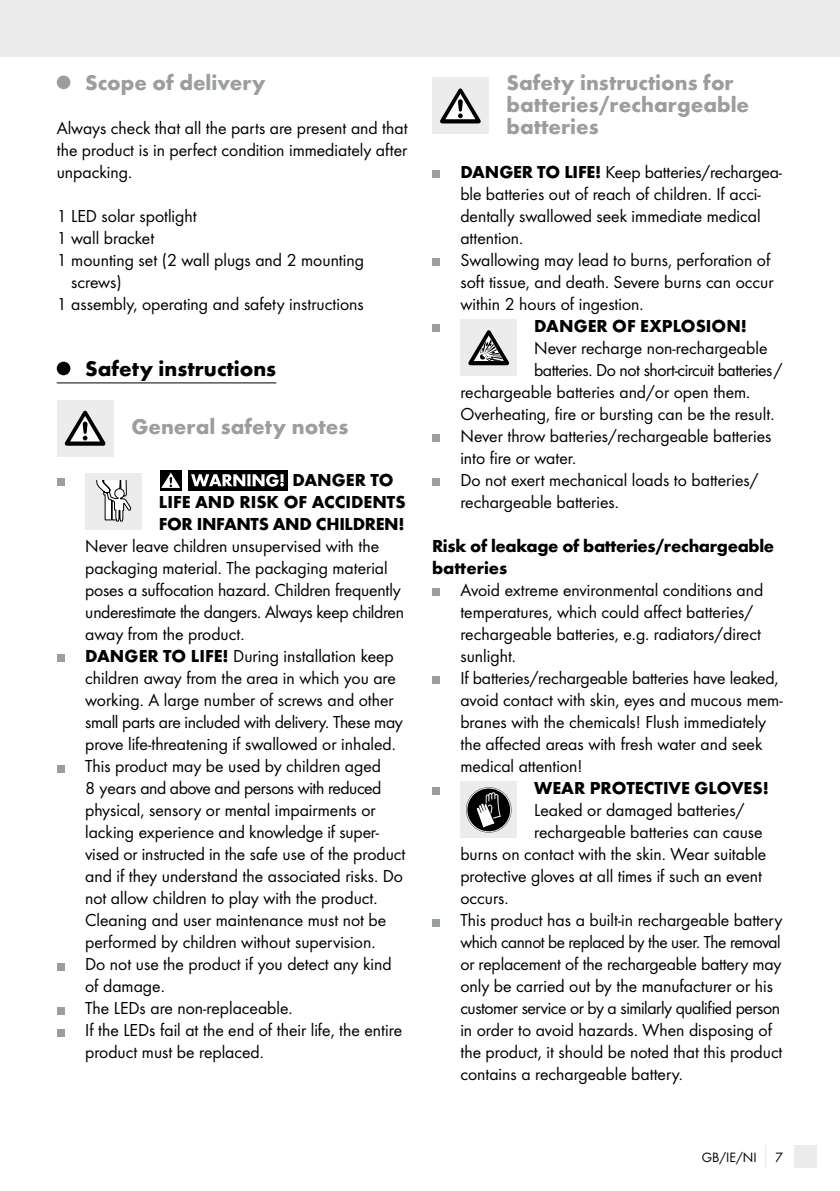
<style>
.page{position:relative;width:840px;height:1191px;background:#fff}
.page>*{position:absolute;margin:0;border:0;box-sizing:border-box;transform-origin:0 0}
.t1{font:700 22px/22px "Futura";color:#9c9d9d}
.t2{font:700 22px "Futura";color:#000}
.t3{font:18px/22px "Futura Boo";color:#000}
.t4{font:700 18px/22px "Futura";letter-spacing:-.005em;color:#000}
.t5{font:18px "Futura Boo";letter-spacing:-.025em;color:#000}
.t6{font:14px "Futura Boo";color:#000}
.s1{font-family:"Futura";font-weight:700}
</style>
<div class="page">
<div style="left:0;top:0;width:839px;height:57px;background:#ececec"></div>
<div style="left:794px;top:1145px;width:22px;height:23px;background:#ececec"></div>
<hr style="left:57px;top:382px;width:219px;height:1px;background:#000">
<div style="left:57px;top:76px;width:13px;height:13px;background:#9c9d9d;border-radius:50%"></div>
<div style="left:57px;top:362px;width:13px;height:13px;background:#000;border-radius:50%"></div>
<div style="left:57px;top:400px;width:56px;height:56px;background:#ececec"></div>
<svg style="left:65px;top:411px;width:40px;height:35px"></svg>
<div style="left:57px;top:478px;width:7px;height:8px;background:#9c9d9d"></div>
<div style="left:85px;top:473px;width:57px;height:56px;background:#ececec"></div>
<svg style="left:96px;top:480px;width:35px;height:42px"></svg>
<div style="left:188px;top:470px;width:100px;height:20px;background:#000"></div>
<div style="left:160px;top:470px;width:21px;height:20px;background:#000"></div>
<svg style="left:161px;top:472px;width:19px;height:16px"></svg>
<svg style="left:191px;top:474px;width:93px;height:12px"></svg>
<div style="left:57px;top:654px;width:7px;height:8px;background:#9c9d9d"></div>
<div style="left:57px;top:764px;width:7px;height:8px;background:#9c9d9d"></div>
<div style="left:57px;top:962px;width:7px;height:8px;background:#9c9d9d"></div>
<div style="left:57px;top:1006px;width:7px;height:8px;background:#9c9d9d"></div>
<div style="left:57px;top:1028px;width:7px;height:8px;background:#9c9d9d"></div>
<div style="left:432px;top:78px;width:56px;height:56px;background:#ececec"></div>
<svg style="left:440px;top:88px;width:40px;height:35px"></svg>
<div style="left:432px;top:170px;width:7px;height:8px;background:#9c9d9d"></div>
<div style="left:432px;top:258px;width:7px;height:8px;background:#9c9d9d"></div>
<div style="left:432px;top:324px;width:7px;height:8px;background:#9c9d9d"></div>
<div style="left:460px;top:319px;width:57px;height:57px;background:#ececec"></div>
<svg style="left:468px;top:330px;width:40px;height:35px"></svg>
<div style="left:432px;top:434px;width:7px;height:8px;background:#9c9d9d"></div>
<div style="left:432px;top:478px;width:7px;height:8px;background:#9c9d9d"></div>
<div style="left:432px;top:588px;width:7px;height:8px;background:#9c9d9d"></div>
<div style="left:432px;top:676px;width:7px;height:8px;background:#9c9d9d"></div>
<div style="left:432px;top:786px;width:7px;height:8px;background:#9c9d9d"></div>
<div style="left:460px;top:781px;width:57px;height:57px;background:#ececec"></div>
<svg style="left:466px;top:787px;width:45px;height:45px"></svg>
<div style="left:432px;top:918px;width:7px;height:8px;background:#9c9d9d"></div>
<p class="t1" style="left:85px;top:71px;width:182px">Scope of delivery</p>
<p class="t3" style="left:57px;top:117px;width:352px;text-align:justify">Always check that all the parts are present and that the product is in perfect condition immediately after unpacking.</p>
<p class="t3" style="left:57px;top:205px;width:141px">1 LED solar spotlight</p>
<p class="t3" style="left:57px;top:227px;width:99px">1 wall bracket</p>
<p class="t3" style="left:57px;top:249px;width:308px">1 mounting set (2 wall plugs and 2 mounting</p>
<p class="t3" style="left:71px;top:271px;width:52px">screws)</p>
<p class="t3" style="left:57px;top:293px;width:308px">1 assembly, operating and safety instructions</p>
<p class="t2" style="left:85px;top:355px;width:192px">Safety instructions</p>
<p class="t1" style="left:131px;top:415px;width:218px">General safety notes</p>
<p class="t4" style="left:159px;top:469px;width:248px;text-indent:133px">DANGER TO<br>LIFE AND RISK OF ACCIDENTS<br>FOR INFANTS AND CHILDREN!</p>
<p class="t3" style="left:85px;top:535px;width:322px">Never leave children unsupervised with the packaging material. The packaging material poses a suffocation hazard. Children frequently underestimate the dangers. Always keep children away from the product.<br><span class="s1">DANGER TO LIFE!</span> During installation keep children away from the area in which you are working. A large number of screws and other small parts are included with delivery. These may prove life-threatening if swallowed or inhaled.<br>This product may be used by children aged<br>8 years and above and persons with reduced physical, sensory or mental impairments or lacking experience and knowledge if super&shy;vised or instructed in the safe use of the product and if they understand the associated risks. Do not allow children to play with the product.<br>Cleaning and user maintenance must not be performed by children without supervision.<br>Do not use the product if you detect any kind of damage.<br>The LEDs are non-replaceable.<br>If the LEDs fail at the end of their life, the entire product must be replaced.</p>
<p class="t1" style="left:506px;top:71px;width:244px">Safety instructions for batteries/rechargeable batteries</p>
<p class="t3" style="left:460px;top:161px;width:323px"><span class="s1">DANGER TO LIFE!</span> Keep batteries/rechargea&shy;ble batteries out of reach of children. If acci&shy;dentally swallowed seek immediate medical attention.<br>Swallowing may lead to burns, perforation of soft tissue, and death. Severe burns can occur within 2 hours of ingestion.</p>
<p class="t4" style="left:534px;top:315px;width:214px">DANGER OF EXPLOSION!</p>
<p class="t3" style="left:534px;top:337px;width:235px">Never recharge non-rechargeable</p>
<p class="t5" style="left:534px;top:359px;width:250px">batteries. Do not short-circuit batteries/</p>
<p class="t3" style="left:460px;top:381px;width:291px">rechargeable batteries and/or open them.</p>
<p class="t3" style="left:460px;top:403px;width:315px">Overheating, fire or bursting can be the result.</p>
<p class="t3" style="left:460px;top:425px;width:312px">Never throw batteries/rechargeable batteries</p>
<p class="t3" style="left:460px;top:447px;width:117px">into fire or water.</p>
<p class="t3" style="left:460px;top:469px;width:299px">Do not exert mechanical loads to batteries/</p>
<p class="t3" style="left:460px;top:491px;width:160px">rechargeable batteries.</p>
<p class="t4" style="left:432px;top:535px;width:343px">Risk of leakage of batteries/rechargeable batteries</p>
<p class="t3" style="left:460px;top:579px;width:323px">Avoid extreme environmental conditions and temperatures, which could affect batteries/ rechargeable batteries, e.g. radiators/direct sunlight.<br>If batteries/rechargeable batteries have leaked, avoid contact with skin, eyes and mucous mem&shy;branes with the chemicals! Flush immediately the affected areas with fresh water and seek medical attention!</p>
<p class="t4" style="left:534px;top:777px;width:236px">WEAR PROTECTIVE GLOVES!</p>
<p class="t3" style="left:534px;top:799px;width:212px">Leaked or damaged batteries/</p>
<p class="t3" style="left:534px;top:821px;width:230px">rechargeable batteries can cause</p>
<p class="t3" style="left:460px;top:843px;width:307px">burns on contact with the skin. Wear suitable</p>
<p class="t3" style="left:460px;top:865px;width:303px">protective gloves at all times if such an event</p>
<p class="t3" style="left:460px;top:887px;width:50px">occurs.</p>
<p class="t3" style="left:460px;top:909px;width:323px">This product has a built-in rechargeable battery</p>
<p class="t5" style="left:460px;top:931px;width:321px">which cannot be replaced by the user. The removal</p>
<p class="t3" style="left:460px;top:953px;width:322px">or replacement of the rechargeable battery may</p>
<p class="t3" style="left:460px;top:975px;width:314px">only be carried out by the manufacturer or his</p>
<p class="t5" style="left:460px;top:997px;width:321px">customer service or by a similarly qualified person</p>
<p class="t3" style="left:460px;top:1019px;width:313px">in order to avoid hazards. When disposing of</p>
<p class="t3" style="left:460px;top:1041px;width:323px">the product, it should be noted that this product</p>
<p class="t3" style="left:460px;top:1063px;width:224px">contains a rechargeable battery.</p>
<p class="t6" style="left:701px;top:1149px;width:56px">GB/IE/NI</p>
<p class="t6" style="left:774px;top:1149px;width:9px">7</p>
</div>
